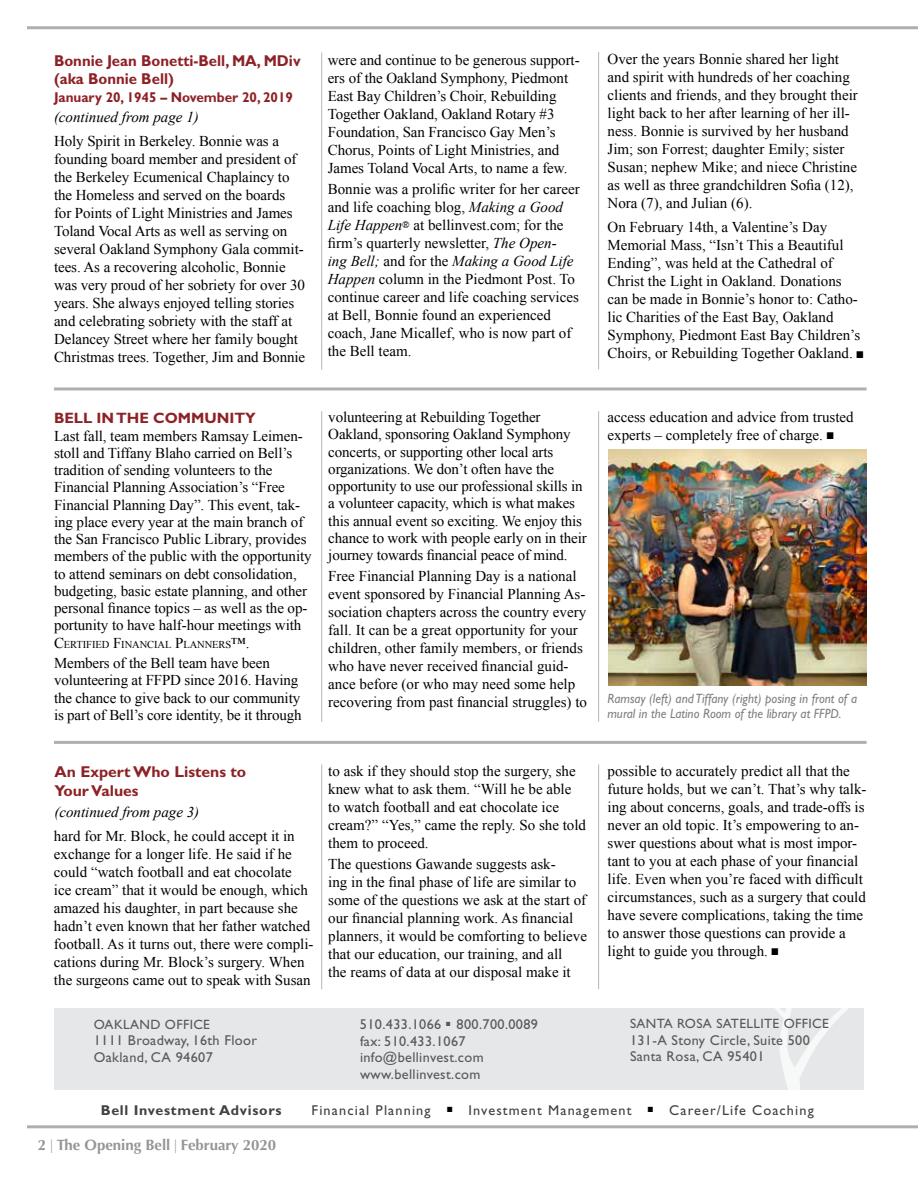
<style>
.page{position:relative;width:918px;height:1188px;background:#fff}
.page>*{position:absolute;margin:0;border:0;box-sizing:border-box;transform-origin:0 0}
.t1{font:700 15.75px/18px "Gill Sans";color:#8d2226;scale:.95 1}
.t2{font:700 15.75px/18.8px "Gill Sans";color:#8d2226}
.t3{font:15px/18px "Times New Roman";color:#000}
.t4{font:italic 15px "Times New Roman";color:#000}
.t5{font:700 15px "Optima LT Std";color:#939598}
.t6{font:700 15px "Gill Sans";color:#8d2226}
.t7{font:14.25px/16.5px "Gill Sans Std";letter-spacing:.025em;color:#58595b}
.t8{font:14.25px "Gill Sans";letter-spacing:.08em;color:#414042}
.t9{font:700 14.25px "Gill Sans";color:#8d2226;scale:.95 1}
.t10{font:700 14.25px "Gill Sans";letter-spacing:.05em;color:#414042}
.t11{font:italic 13.5px/15px "Gill Sans Std";color:#808285;scale:.96 1}
.t12{font:13.5px "Gill Sans Std";letter-spacing:.025em;color:#58595b}
.t13{font:10.5px "Times New Roman";letter-spacing:-.005em;color:#000}
.s1{font-style:italic}
.s2{font-family:"MS Mincho"}
.s3{font-size:15px}
.s4{font-family:"Times New Roman";font-weight:400}
</style>
<div class="page">
<hr style="left:27px;top:1125px;width:891px;height:3px;background:#adafb2">
<div style="left:54px;top:1008px;width:810px;height:81px;background:#e6e7e8"></div>
<svg style="left:741px;top:1008px;width:123px;height:82px"></svg>
<hr style="left:27px;top:26px;width:891px;height:3px;background:#adafb2">
<hr style="left:598px;top:52px;width:1px;height:317px;background:#bcbec0">
<hr style="left:321px;top:52px;width:1px;height:318px;background:#bcbec0">
<hr style="left:321px;top:764px;width:1px;height:225px;background:#bcbec0">
<hr style="left:321px;top:411px;width:1px;height:311px;background:#bcbec0">
<hr style="left:598px;top:764px;width:1px;height:225px;background:#bcbec0">
<hr style="left:598px;top:411px;width:1px;height:311px;background:#bcbec0">
<hr style="left:54px;top:387px;width:813px;height:3px;background:#adafb2">
<hr style="left:54px;top:741px;width:813px;height:3px;background:#adafb2">
<img style="left:608px;top:450px;width:258px;height:236px">
<p class="t1" style="left:54px;top:52px;width:261px">Bonnie Jean Bonetti-Bell, MA, MDiv (aka Bonnie Bell)</p>
<p class="t9" style="left:54px;top:89px;width:253px">January 20, 1945 – November 20, 2019</p>
<p class="t4" style="left:54px;top:107px;width:146px">(continued from page 1)</p>
<p class="t3" style="left:54px;top:132px;width:253px">Holy Spirit in Berkeley. Bonnie was a founding board member and president of the Berkeley Ecumenical Chaplaincy to the Homeless and served on the boards for Points of Light Ministries and James Toland Vocal Arts as well as serving on several Oakland Symphony Gala commit&shy;tees. As a recovering alcoholic, Bonnie was very proud of her sobriety for over 30 years. She always enjoyed telling stories and celebrating sobriety with the staff at Delancey Street where her family bought Christmas trees. Together, Jim and Bonnie</p>
<p class="t3" style="left:328px;top:50px;width:253px">were and continue to be generous support&shy;ers of the Oakland Symphony, Piedmont East Bay Children’s Choir, Rebuilding Together Oakland, Oakland Rotary #3<br>Foundation, San Francisco Gay Men’s Chorus, Points of Light Ministries, and James Toland Vocal Arts, to name a few.</p>
<p class="t3" style="left:328px;top:180px;width:254px">Bonnie was a prolific writer for her career and life coaching blog, <span class="s1">Making a Good Life Happen</span><span class="s2">®</span> at bellinvest.com; for the firm’s quarterly newsletter, <span class="s1">The Open-<br>ing Bell;</span> and for the <span class="s1">Making a Good Life Happen</span> column in the Piedmont Post. To continue career and life coaching services at Bell, Bonnie found an experienced coach, Jane Micallef, who is now part of the Bell team.</p>
<p class="t3" style="left:608px;top:50px;width:252px">Over the years Bonnie shared her light and spirit with hundreds of her coaching clients and friends, and they brought their light back to her after learning of her ill&shy;ness. Bonnie is survived by her husband Jim; son Forrest; daughter Emily; sister Susan; nephew Mike; and niece Christine as well as three grandchildren Sofia (12), Nora (7), and Julian (6).</p>
<p class="t3" style="left:608px;top:218px;width:258px">On February 14th, a Valentine’s Day Memorial Mass, “Isn’t This a Beautiful Ending”, was held at the Cathedral of Christ the Light in Oakland. Donations can be made in Bonnie’s honor to: Catho&shy;lic Charities of the East Bay, Oakland Symphony, Piedmont East Bay Children’s Choirs, or Rebuilding Together Oakland. ■</p>
<p class="t6" style="left:54px;top:409px;width:203px">BELL IN THE COMMUNITY</p>
<p class="t3" style="left:54px;top:427px;width:259px;line-height:17.2px">Last fall, team members Ramsay Leimen&shy;stoll and Tiffany Blaho carried on Bell’s tradition of sending volunteers to the Financial Planning Association’s “Free Financial Planning Day”. This event, tak&shy;ing place every year at the main branch of the San Francisco Public Library, provides members of the public with the opportunity to attend seminars on debt consolidation, budgeting, basic estate planning, and other personal finance topics – as well as the op&shy;portunity to have half-hour meetings with</p>
<p class="t13" style="left:54px;top:637px;width:197px"><span class="s3">C</span>ERTIFIED <span class="s3">F</span>INANCIAL <span class="s3">P</span>LANNERS<span class="s3">™</span><span class="s3">.</span></p>
<p class="t3" style="left:54px;top:654px;width:249px;line-height:17.2px">Members of the Bell team have been volunteering at FFPD since 2016. Having the chance to give back to our community is part of Bell’s core identity, be it through</p>
<p class="t3" style="left:328px;top:408px;width:260px;line-height:17.2px">volunteering at Rebuilding Together Oakland, sponsoring Oakland Symphony concerts, or supporting other local arts organizations. We don’t often have the opportunity to use our professional skills in a volunteer capacity, which is what makes this annual event so exciting. We enjoy this chance to work with people early on in their journey towards financial peace of mind.</p>
<p class="t3" style="left:328px;top:567px;width:260px">Free Financial Planning Day is a national event sponsored by Financial Planning As&shy;sociation chapters across the country every fall. It can be a great opportunity for your children, other family members, or friends who have never received financial guid&shy;ance before (or who may need some help recovering from past financial struggles) to</p>
<p class="t3" style="left:608px;top:408px;width:248px">access education and advice from trusted experts – completely free of charge. ■</p>
<p class="t11" style="left:608px;top:691px;width:262px">Ramsay (left) and Tiffany (right) posing in front of a mural in the Latino Room of the library at FFPD.</p>
<p class="t2" style="left:54px;top:762px;width:193px">An Expert Who Listens to<br>Your Values</p>
<p class="t4" style="left:54px;top:801px;width:146px">(continued from page 3)</p>
<p class="t3" style="left:54px;top:827px;width:261px">hard for Mr. Block, he could accept it in exchange for a longer life. He said if he could “watch football and eat chocolate<br>ice cream” that it would be enough, which amazed his daughter, in part because she hadn’t even known that her father watched football. As it turns out, there were compli&shy;cations during Mr. Block’s surgery. When the surgeons came out to speak with Susan</p>
<p class="t12" style="left:94px;top:1017px;width:118px">OAKLAND OFFICE</p>
<p class="t7" style="left:94px;top:1032px;width:165px">1111 Broadway, 16th Floor<br>Oakland, CA 94607</p>
<p class="t3" style="left:328px;top:762px;width:259px">to ask if they should stop the surgery, she knew what to ask them. “Will he be able to watch football and eat chocolate ice cream?” “Yes,” came the reply. So she told them to proceed.</p>
<p class="t3" style="left:328px;top:855px;width:260px">The questions Gawande suggests ask-<br>ing in the final phase of life are similar to some of the questions we ask at the start of our financial planning work. As financial planners, it would be comforting to believe that our education, our training, and all<br>the reams of data at our disposal make it</p>
<p class="t3" style="left:608px;top:762px;width:260px">possible to accurately predict all that the future holds, but we can’t. That’s why talk&shy;ing about concerns, goals, and trade-offs is never an old topic. It’s empowering to an&shy;swer questions about what is most impor&shy;tant to you at each phase of your financial life. Even when you’re faced with difficult circumstances, such as a surgery that could have severe complications, taking the time to answer those questions can provide a light to guide you through. ■</p>
<p class="t7" style="left:360px;top:1016px;width:180px">510.433.1066 ■ 800.700.0089 fax: 510.433.1067 info@bellinvest.com www.bellinvest.com</p>
<p class="t12" style="left:630px;top:1016px;width:200px">SANTA ROSA SATELLITE OFFICE</p>
<p class="t7" style="left:630px;top:1032px;width:181px">131-A Stony Circle, Suite 500<br>Santa Rosa, CA 95401</p>
<p class="t10" style="left:101px;top:1102px;width:182px">Bell Investment Advisors</p>
<p class="t8" style="left:312px;top:1102px;width:504px">Financial Planning <sup>■</sup> Investment Management <sup>■</sup> Career/Life Coaching</p>
<p class="t5" style="left:38px;top:1136px;width:240px">2 <span class="s4">|</span> The Opening Bell <span class="s4">|</span> February 2020</p>
</div>
